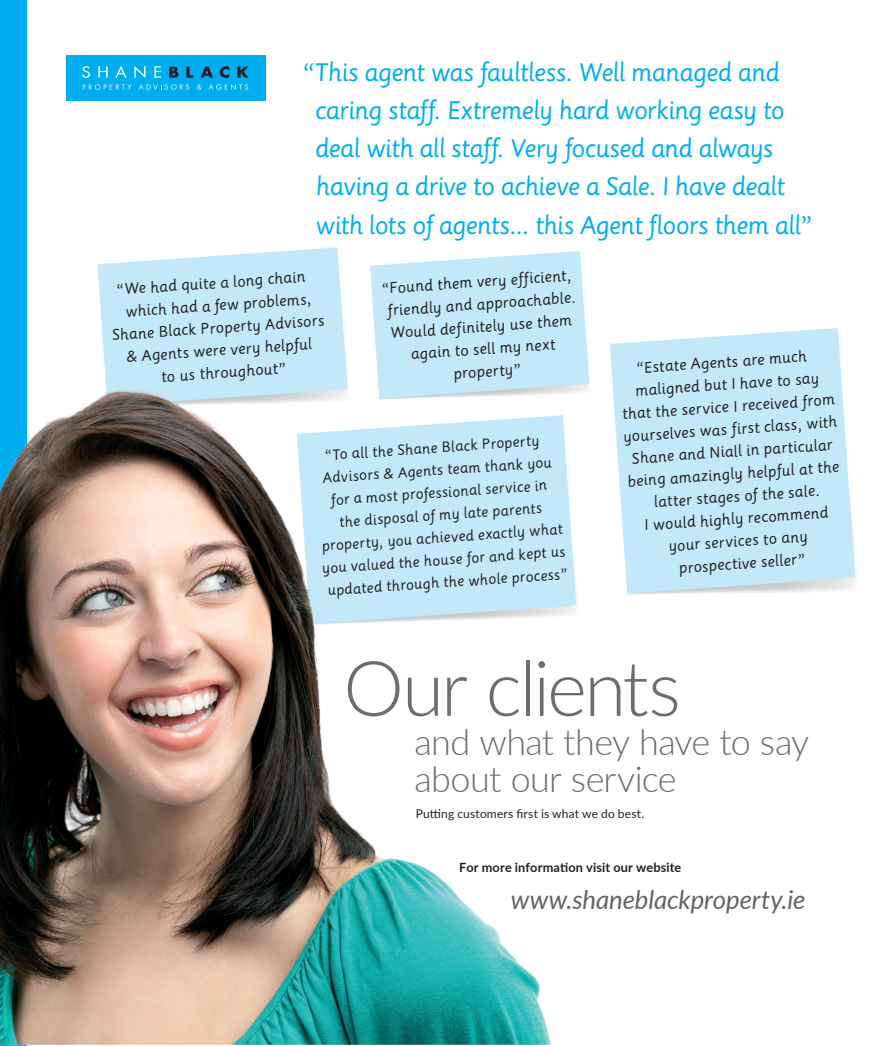
<style>
.page{position:relative;width:876px;height:1046px;background:#fff}
.page>*{position:absolute;margin:0;border:0;box-sizing:border-box;transform-origin:0 0}
.t1{font:300 76.5px "Lato";letter-spacing:-.04em;color:#6c6d70}
.t2{font:300 36px/37.5px "Lato";letter-spacing:-.02em;color:#6c6d70}
.Find_out_more_web{font:italic 25.8px "Lato";letter-spacing:-.005em;color:#636366}
.t3{font:24.75px/38.2px "Sassoon Primary";letter-spacing:-.035em;color:#00aeef}
.Testimonial_Grey{font:15px/22.5px "Sassoon Primary";color:#231f20;text-align:center}
.Testimonial_Grey-2{font:14.25px/22.5px "Sassoon Primary";color:#231f20;text-align:center}
.Find_out_more{font:700 12.75px "Lato";letter-spacing:.01em;color:#231f20}
.Body{font:12px "Lato";letter-spacing:.015em;color:#231f20}
</style>
<div class="page">
<div style="left:0;top:0;width:27px;height:1046px;background:#00aeef"></div>
<div style="left:66px;top:55px;width:200px;height:45px;background:#00aeef"></div>
<svg style="left:82px;top:66px;width:8px;height:12px"></svg>
<svg style="left:98px;top:66px;width:10px;height:12px"></svg>
<svg style="left:115px;top:66px;width:12px;height:12px"></svg>
<svg style="left:134px;top:66px;width:11px;height:12px"></svg>
<svg style="left:154px;top:66px;width:7px;height:12px"></svg>
<svg style="left:169px;top:67px;width:10px;height:11px"></svg>
<svg style="left:186px;top:67px;width:7px;height:11px"></svg>
<svg style="left:201px;top:67px;width:12px;height:11px"></svg>
<svg style="left:220px;top:66px;width:9px;height:12px"></svg>
<svg style="left:237px;top:67px;width:12px;height:11px"></svg>
<svg style="left:83px;top:84px;width:49px;height:6px"></svg>
<svg style="left:139px;top:84px;width:50px;height:6px"></svg>
<svg style="left:197px;top:84px;width:4px;height:6px"></svg>
<svg style="left:209px;top:84px;width:39px;height:6px"></svg>
<svg style="left:564px;top:433px;width:12px;height:182px"></svg>
<svg style="left:610px;top:328px;width:245px;height:266px;fill:#c2e8fa"></svg>
<svg style="left:370px;top:251px;width:220px;height:142px"></svg>
<svg style="left:97px;top:247px;width:250px;height:125px;fill:#c2e8fa"></svg>
<img style="left:0;top:372px;width:564px;height:673px">
<p class="t3" style="left:315px;top:53px;width:499px;text-indent:-13px">“This agent was faultless. Well managed and caring staff. Extremely hard working easy to deal with all staff. Very focused and always having a drive to achieve a Sale. I have dealt with lots of agents... this Agent floors them all”</p>
<p class="Testimonial_Grey" style="left:108px;top:279px;width:215px;rotate:-4deg">“We had quite a long chain which had a few problems,<br>Shane Black Property Advisors &amp; Agents were very helpful<br>to us throughout”</p>
<p class="Testimonial_Grey" style="left:381px;top:277px;width:195px;rotate:-4deg">“Found them very efficient, friendly and approachable.<br>Would definitely use them again to sell my next property”</p>
<p class="Testimonial_Grey-2" style="left:313px;top:445px;width:246px;rotate:-4deg">“To all the Shane Black Property Advisors &amp; Agents team thank you for a most professional service in<br>the disposal of my late parents property, you achieved exactly what you valued the house for and kept us updated through the whole process”</p>
<p class="Testimonial_Grey" style="left:618px;top:358px;width:216px;rotate:-4deg">“Estate Agents are much maligned but I have to say that the service I received from yourselves was first class, with<br>Shane and Niall in particular being amazingly helpful at the latter stages of the sale.<br>I would highly recommend your services to any prospective seller”</p>
<p class="t1" style="left:343px;top:635px;width:339px">Our clients</p>
<p class="t2" style="left:415px;top:722px;width:396px">and what they have to say about our service</p>
<p class="Body" style="left:416px;top:805px;width:230px">Putting customers first is what we do best.</p>
<p class="Find_out_more" style="left:459px;top:858px;width:224px">For more information visit our website</p>
<p class="Find_out_more_web" style="left:511px;top:881px;width:296px">www.shaneblackproperty.ie</p>
</div>
